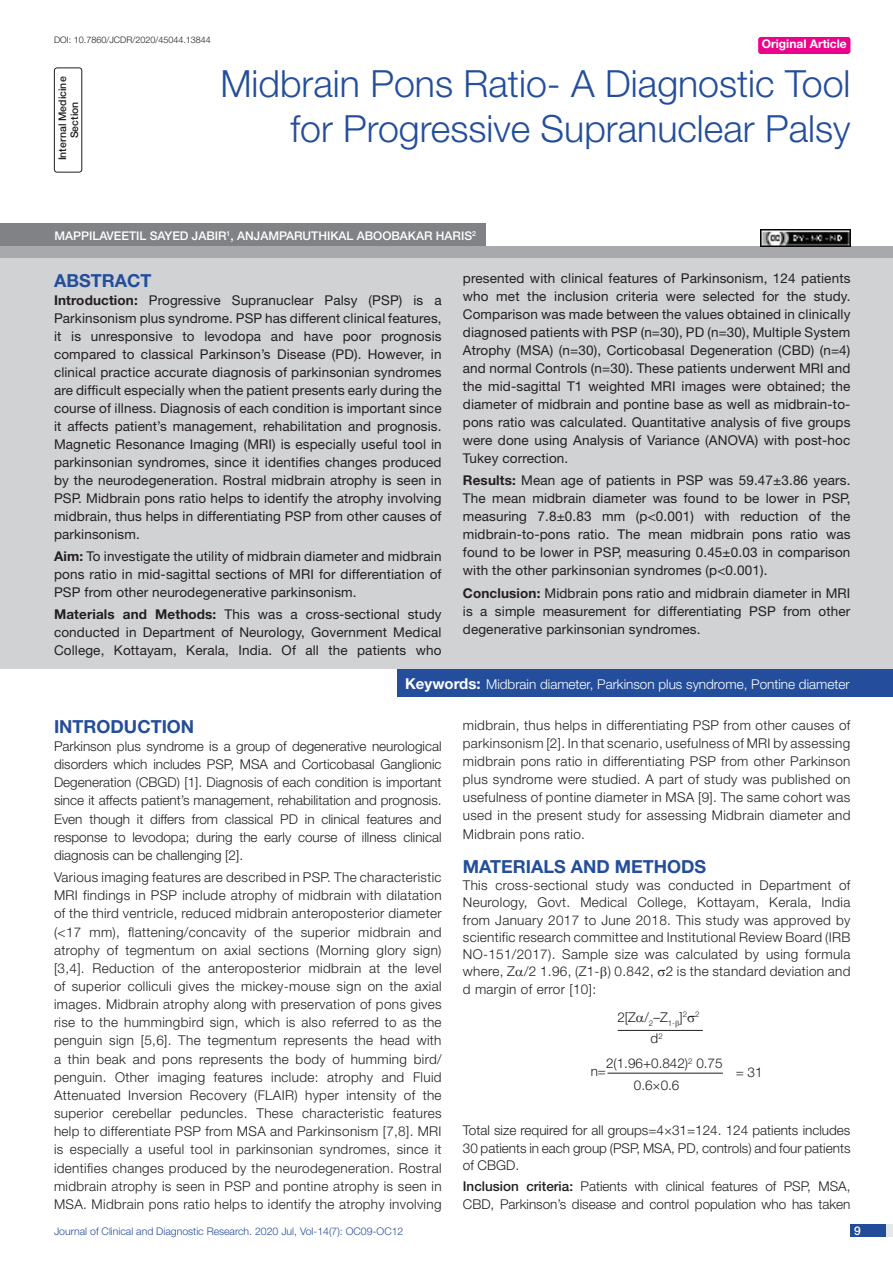
<style>
.page{position:relative;width:893px;height:1263px;background:#fff}
.page>*{position:absolute;margin:0;border:0;box-sizing:border-box;transform-origin:0 0}
.t1{font:300 37.5px/45px "Helvetica Neue";color:#244e9b;text-align:right}
.Heading{font:700 18px "Helvetica Neue";color:#244e9b}
.Abstract_head{font:700 18px "Helvetica Neue";color:#244e9b}
.Body_text{font:300 13.5px/18.1px "Helvetica Neue";color:#231f20;text-align:justify}
.Abstract_Text{font:13.5px/18px "Helvetica Neue";letter-spacing:.01em;color:#231f20;text-align:justify}
.Key_words{font:300 13.5px "Helvetica Neue";color:#fff}
.Author{font:500 12px "Helvetica Neue";color:#fff}
.t2{font:700 12px "Helvetica Neue";color:#fff}
.t3{font:300 10.5px "Helvetica Neue";color:#244e9b}
.section{font:500 10.5px/12px "Helvetica Neue";color:#231f20;text-align:center}
.DOI{font:300 9px "Helvetica Neue";color:#231f20}
.s1{font-weight:700}
.s2{font-weight:700;font-size:15px}
.s3{font-weight:500}
</style>
<div class="page">
<div style="left:850px;top:1224px;width:43px;height:13px;background:#e6e7e9"></div>
<div style="left:850px;top:1224px;width:35px;height:13px;background:#214c99"></div>
<div style="left:758px;top:37px;width:92px;height:17px;background:#ed028c;border-radius:3px"></div>
<div style="left:54px;top:68px;width:28px;height:105px;border:1px solid #231f20;border-radius:3px"></div>
<hr style="left:618px;top:1030px;width:85px;height:1px;background:#231f20">
<hr style="left:607px;top:1073px;width:116px;height:1px;background:#231f20">
<div style="left:0;top:246px;width:893px;height:12px;background:#a8a9ad"></div>
<div style="left:0;top:224px;width:485px;height:22px;background:#808285"></div>
<div style="left:0;top:258px;width:893px;height:411px;background:#d1d2d4"></div>
<div style="left:397px;top:669px;width:496px;height:28px;background:#244e9b"></div>
<img style="left:760px;top:230px;width:90px;height:16px">
<p class="DOI" style="left:54px;top:35px;width:158px">DOI: 10.7860/JCDR/2020/45044.13844</p>
<p class="t2" style="left:762px;top:37px;width:87px">Original Article</p>
<p class="section" style="left:56px;top:160px;width:85px;rotate:-90deg">INTERNAL MEDICINE<br>SECTION</p>
<p class="t1" style="left:220px;top:60px;width:632px">Midbrain Pons Ratio- A Diagnostic Tool for Progressive Supranuclear Palsy</p>
<p class="Author" style="left:54px;top:228px;width:423px">MAPPILAVEETIL SAYED JABIR<sup>1</sup>, ANJAMPARUTHIKAL ABOOBAKAR HARIS<sup>2</sup></p>
<p class="Abstract_head" style="left:54px;top:269px;width:99px">ABSTRACT</p>
<p class="Abstract_Text" style="left:54px;top:291px;width:389px"><span class="s1">Introduction:</span> Progressive Supranuclear Palsy (PSP) is a Parkinsonism plus syndrome. PSP has different clinical features, it is unresponsive to levodopa and have poor prognosis compared to classical Parkinson’s Disease (PD). However, in clinical practice accurate diagnosis of parkinsonian syndromes are difficult especially when the patient presents early during the course of illness. Diagnosis of each condition is important since it affects patient’s management, rehabilitation and prognosis.<br>Magnetic Resonance Imaging (MRI) is especially useful tool in parkinsonian syndromes, since it identifies changes produced by the neurodegeneration. Rostral midbrain atrophy is seen in PSP. Midbrain pons ratio helps to identify the atrophy involving midbrain, thus helps in differentiating PSP from other causes of parkinsonism.</p>
<p class="Abstract_Text" style="left:54px;top:547px;width:389px"><span class="s1">Aim:</span> To investigate the utility of midbrain diameter and midbrain pons ratio in mid-sagittal sections of MRI for differentiation of PSP from other neurodegenerative parkinsonism.</p>
<p class="Abstract_Text" style="left:54px;top:605px;width:389px"><span class="s1">Materials and Methods:</span> This was a cross-sectional study conducted in Department of Neurology, Government Medical College, Kottayam, Kerala, India. Of all the patients who</p>
<p class="Abstract_Text" style="left:463px;top:269px;width:389px">presented with clinical features of Parkinsonism, 124 patients who met the inclusion criteria were selected for the study.<br>Comparison was made between the values obtained in clinically diagnosed patients with PSP (n=30), PD (n=30), Multiple System Atrophy (MSA) (n=30), Corticobasal Degeneration (CBD) (n=4) and normal Controls (n=30). These patients underwent MRI and the mid-sagittal T1 weighted MRI images were obtained; the diameter of midbrain and pontine base as well as midbrain-to&shy;pons ratio was calculated. Quantitative analysis of five groups were done using Analysis of Variance (ANOVA) with post-hoc Tukey correction.</p>
<p class="Abstract_Text" style="left:463px;top:471px;width:389px"><span class="s1">Results:</span> Mean age of patients in PSP was 59.47±3.86 years.<br>The mean midbrain diameter was found to be lower in PSP, measuring 7.8±0.83 mm (p&lt;0.001) with reduction of the midbrain-to-pons ratio. The mean midbrain pons ratio was found to be lower in PSP, measuring 0.45±0.03 in comparison with the other parkinsonian syndromes (p&lt;0.001).</p>
<p class="Abstract_Text" style="left:463px;top:584px;width:389px"><span class="s1">Conclusion:</span> Midbrain pons ratio and midbrain diameter in MRI is a simple measurement for differentiating PSP from other degenerative parkinsonian syndromes.</p>
<p class="Key_words" style="left:405px;top:676px;width:446px"><span class="s2">Keywords:</span> Midbrain diameter, Parkinson plus syndrome, Pontine diameter</p>
<p class="Heading" style="left:54px;top:716px;width:142px">INTRODUCTION</p>
<p class="Body_text" style="left:54px;top:737px;width:389px">Parkinson plus syndrome is a group of degenerative neurological disorders which includes PSP, MSA and Corticobasal Ganglionic Degeneration (CBGD) [1]. Diagnosis of each condition is important since it affects patient’s management, rehabilitation and prognosis.<br>Even though it differs from classical PD in clinical features and response to levodopa; during the early course of illness clinical diagnosis can be challenging [2].</p>
<p class="Body_text" style="left:54px;top:868px;width:389px">Various imaging features are described in PSP. The characteristic MRI findings in PSP include atrophy of midbrain with dilatation of the third ventricle, reduced midbrain anteroposterior diameter (&lt;17 mm), flattening/concavity of the superior midbrain and atrophy of tegmentum on axial sections (Morning glory sign) [3,4]. Reduction of the anteroposterior midbrain at the level of superior colliculi gives the mickey-mouse sign on the axial images. Midbrain atrophy along with preservation of pons gives rise to the hummingbird sign, which is also referred to as the penguin sign [5,6]. The tegmentum represents the head with a thin beak and pons represents the body of humming bird/ penguin. Other imaging features include: atrophy and Fluid Attenuated Inversion Recovery (FLAIR) hyper intensity of the superior cerebellar peduncles. These characteristic features help to differentiate PSP from MSA and Parkinsonism [7,8]. MRI is especially a useful tool in parkinsonian syndromes, since it identifies changes produced by the neurodegeneration. Rostral midbrain atrophy is seen in PSP and pontine atrophy is seen in MSA. Midbrain pons ratio helps to identify the atrophy involving</p>
<p class="Body_text" style="left:463px;top:715px;width:389px">midbrain, thus helps in differentiating PSP from other causes of parkinsonism [2]. In that scenario, usefulness of MRI by assessing midbrain pons ratio in differentiating PSP from other Parkinson plus syndrome were studied. A part of study was published on usefulness of pontine diameter in MSA [9]. The same cohort was used in the present study for assessing Midbrain diameter and Midbrain pons ratio.</p>
<p class="Heading" style="left:463px;top:855px;width:245px">MATERIALS AND METHODS</p>
<p class="Body_text" style="left:463px;top:876px;width:389px;line-height:17.2px">This cross-sectional study was conducted in Department of Neurology, Govt. Medical College, Kottayam, Kerala, India from January 2017 to June 2018. This study was approved by scientific research committee and Institutional Review Board (IRB NO-151/2017). Sample size was calculated by using formula where, Z /2 1.96, (Z1- ) 0.842, 2 is the standard deviation and d margin of error [10]:</p>
<p class="Body_text" style="left:617px;top:1006px;width:84px;line-height:21.5px;text-align:center">2[Z /<sub>2</sub>–Z<sub>1-</sub> ]<sup>2</sup> <sup>2 </sup>d<sup>2</sup></p>
<p class="Body_text" style="left:591px;top:1061px;width:17px">n=</p>
<p class="Body_text" style="left:634px;top:1052px;width:90px;line-height:21.5px;text-indent:-28px">2(1.96+0.842)<sup>2</sup> 0.75<br>0.6×0.6</p>
<p class="Body_text" style="left:463px;top:1120px;width:389px">Total size required for all groups=4×31=124. 124 patients includes 30 patients in each group (PSP, MSA, PD, controls) and four patients of CBGD.</p>
<p class="Body_text" style="left:463px;top:1178px;width:389px;line-height:17.2px"><span class="s3">INCLUSION CRITERIA:</span> Patients with clinical features of PSP, MSA,<br>CBD, Parkinson’s disease and control population who has taken</p>
<p class="Body_text" style="left:736px;top:1063px;width:28px">= 31</p>
<p class="t3" style="left:54px;top:1225px;width:351px">Journal of Clinical and Diagnostic Research. 2020 Jul, Vol-14(7): OC09-OC12</p>
<p class="Author" style="left:854px;top:1223px;width:8px">9</p>
</div>
